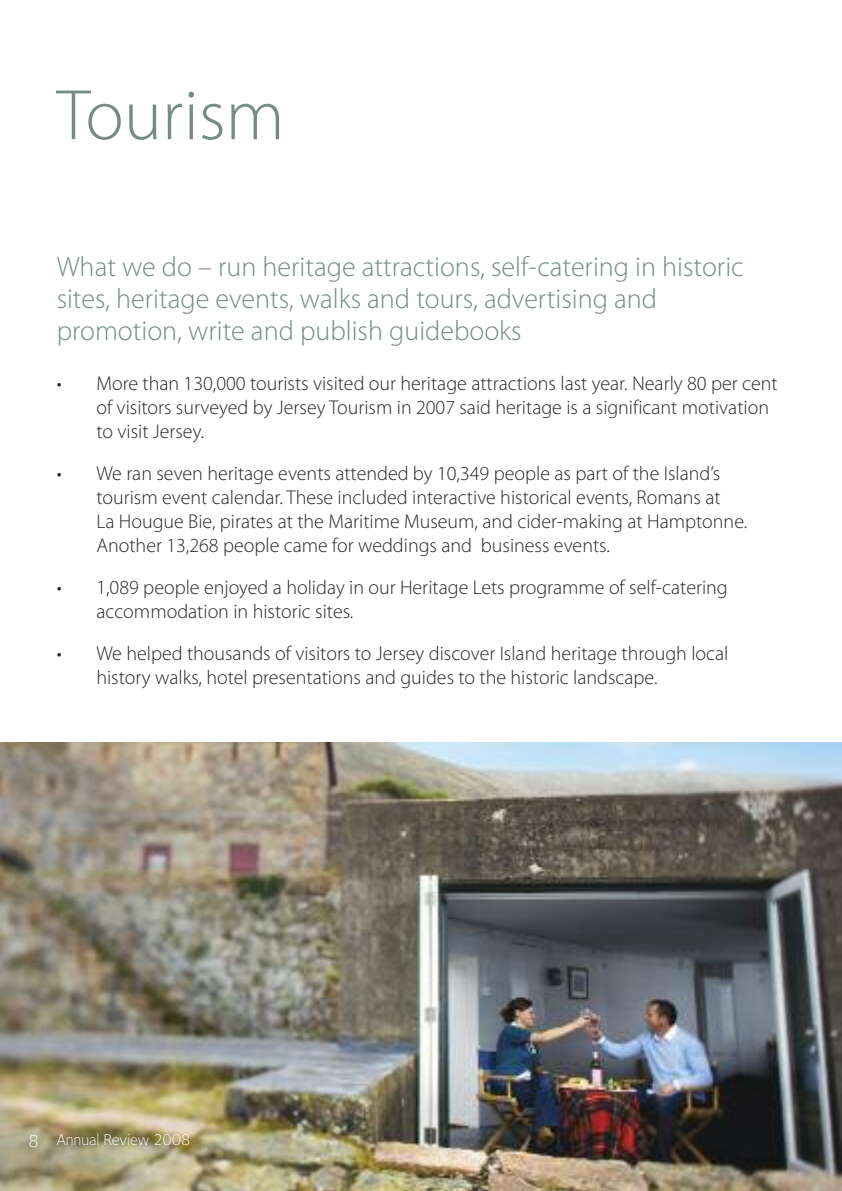
<style>
.page{position:relative;width:842px;height:1191px;background:#fff}
.page>*{position:absolute;margin:0;border:0;box-sizing:border-box;transform-origin:0 0}
.t1{font:300 72px "Myriad Pro";color:#758c81}
.t2{font:300 28px/32px "Myriad Pro";color:#758c81}
.t3{font:300 20px/24px "Myriad Pro";color:#272627}
.t4{font:300 16px "Foundry Sterling";color:#fff}
.s1{font-size:18px}
</style>
<div class="page">
<img style="left:0;top:742px;width:842px;height:449px">
<h1 class="t1" style="left:57px;top:88px;width:229px">Tourism</h1>
<h2 class="t2" style="left:57px;top:253px;width:689px">What we do – run heritage attractions, self-catering in historic sites, heritage events, walks and tours, advertising and promotion, write and publish guidebooks</h2>
<p class="t3" style="left:96px;top:373px;width:683px;text-indent:-40px">• More than 130,000 tourists visited our heritage attractions last year. Nearly 80 per cent of visitors surveyed by Jersey Tourism in 2007 said heritage is a significant motivation to visit Jersey.</p>
<p class="t3" style="left:96px;top:463px;width:652px;text-indent:-40px">• We ran seven heritage events attended by 10,349 people as part of the Island’s tourism event calendar. These included interactive historical events, Romans at<br>La Hougue Bie, pirates at the Maritime Museum, and cider-making at Hamptonne.<br>Another 13,268 people came for weddings and business events.</p>
<p class="t3" style="left:96px;top:577px;width:633px;text-indent:-40px">• 1,089 people enjoyed a holiday in our Heritage Lets programme of self-catering accommodation in historic sites.</p>
<p class="t3" style="left:96px;top:643px;width:634px;text-indent:-40px">• We helped thousands of visitors to Jersey discover Island heritage through local history walks, hotel presentations and guides to the historic landscape.</p>
<p class="t4" style="left:28px;top:1134px;width:164px"><span class="s1">8</span> Annual Review 2008</p>
</div>
